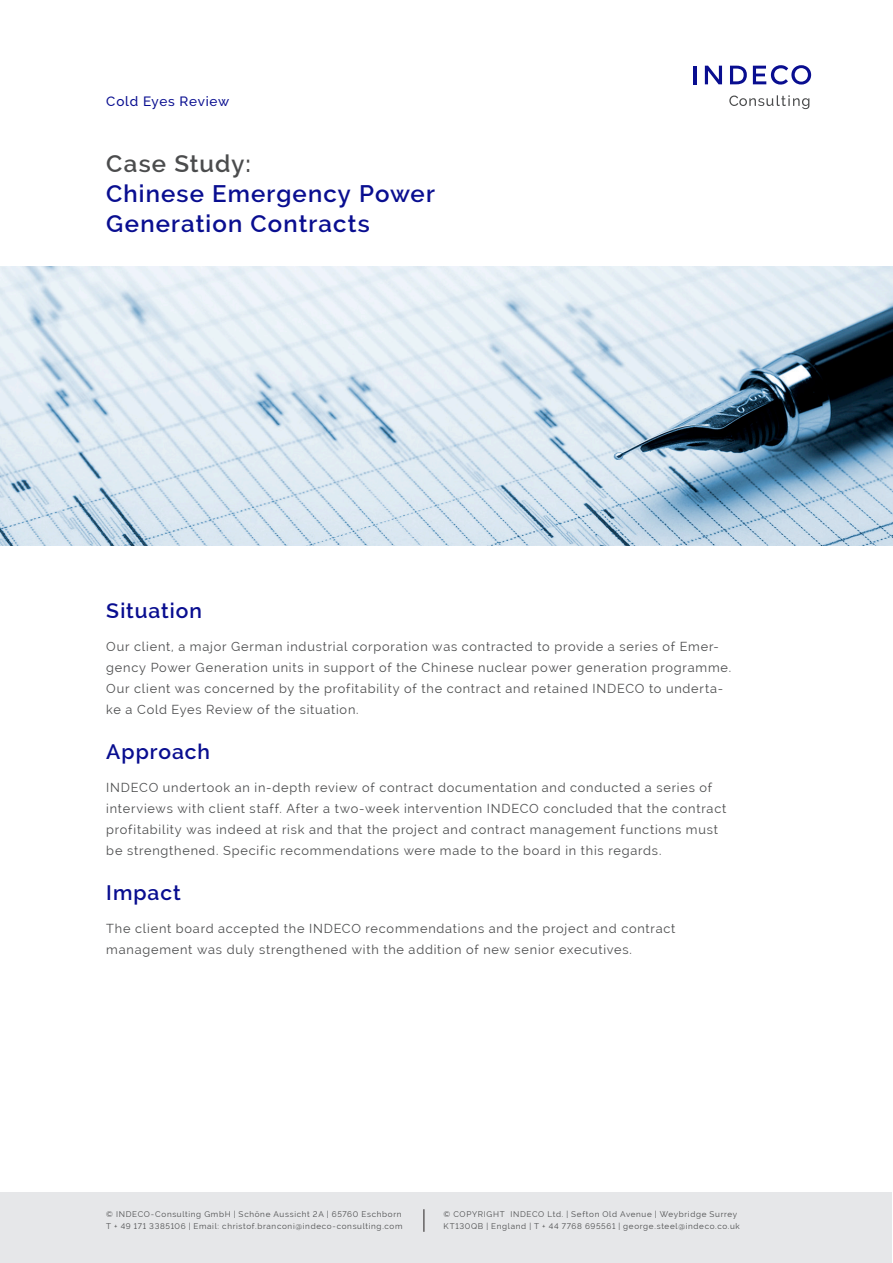
<style>
.page{position:relative;width:893px;height:1263px;background:#fff}
.page>*{position:absolute;margin:0;border:0;box-sizing:border-box;transform-origin:0 0}
.t1{font:600 24px/30px "Raleway";letter-spacing:.05em;color:#090e90}
.t2{font:600 24px "Raleway";letter-spacing:.045em;color:#4b4c4d}
.t3{font:600 21px "Raleway";letter-spacing:.045em;color:#090e90}
.t4{font:500 13.5px "Raleway";letter-spacing:.055em;color:#090e90}
.t5{font:12.75px/21px "Raleway";letter-spacing:.065em;color:#4b4c4d}
.t6{font:8.1px/12px "Raleway";letter-spacing:.08em;color:#4b4c4d}
</style>
<div class="page">
<img style="left:0;top:267px;width:893px;height:278px">
<hr style="left:694px;top:66px;width:3px;height:18px;background:#090e90">
<svg style="left:705px;top:66px;width:17px;height:18px"></svg>
<svg style="left:730px;top:66px;width:17px;height:18px"></svg>
<svg style="left:753px;top:65px;width:58px;height:20px"></svg>
<svg style="left:729px;top:95px;width:80px;height:14px"></svg>
<div style="left:1px;top:1193px;width:891px;height:70px;background:#e6e7e9"></div>
<svg style="left:424px;top:1209px;width:1px;height:23px"></svg>
<p class="t4" style="left:106px;top:93px;width:124px">Cold Eyes Review</p>
<h1 class="t2" style="left:106px;top:150px;width:146px">Case Study:</h1>
<h1 class="t1" style="left:106px;top:179px;width:330px">Chinese Emergency Power<br>Generation Contracts</h1>
<h2 class="t3" style="left:106px;top:599px;width:97px">Situation</h2>
<p class="t5" style="left:106px;top:636px;width:626px">Our client, a major German industrial corporation was contracted to provide a series of Emer&shy;gency Power Generation units in support of the Chinese nuclear power generation programme.<br>Our client was concerned by the profitability of the contract and retained INDECO to underta&shy;ke a Cold Eyes Review of the situation.</p>
<h2 class="t3" style="left:106px;top:740px;width:105px">Approach</h2>
<p class="t5" style="left:106px;top:777px;width:621px">INDECO undertook an in-depth review of contract documentation and conducted a series of interviews with client staff. After a two-week intervention INDECO concluded that the contract profitability was indeed at risk and that the project and contract management functions must be strengthened. Specific recommendations were made to the board in this regards.</p>
<h2 class="t3" style="left:106px;top:881px;width:76px">Impact</h2>
<p class="t5" style="left:106px;top:918px;width:571px">The client board accepted the INDECO recommendations and the project and contract management was duly strengthened with the addition of new senior executives.</p>
<p class="t6" style="left:106px;top:1208px;width:298px">© INDECO-Consulting GmbH | Schöne Aussicht 2A | 65760 Eschborn<br>T + 49 171 3385106 | Email: christof.branconi@indeco-consulting.com</p>
<p class="t6" style="left:444px;top:1208px;width:298px">© COPYRIGHT INDECO Ltd. | Sefton Old Avenue | Weybridge Surrey<br>KT130QB | England | T + 44 7768 695561 | george.steel@indeco.co.uk</p>
</div>
